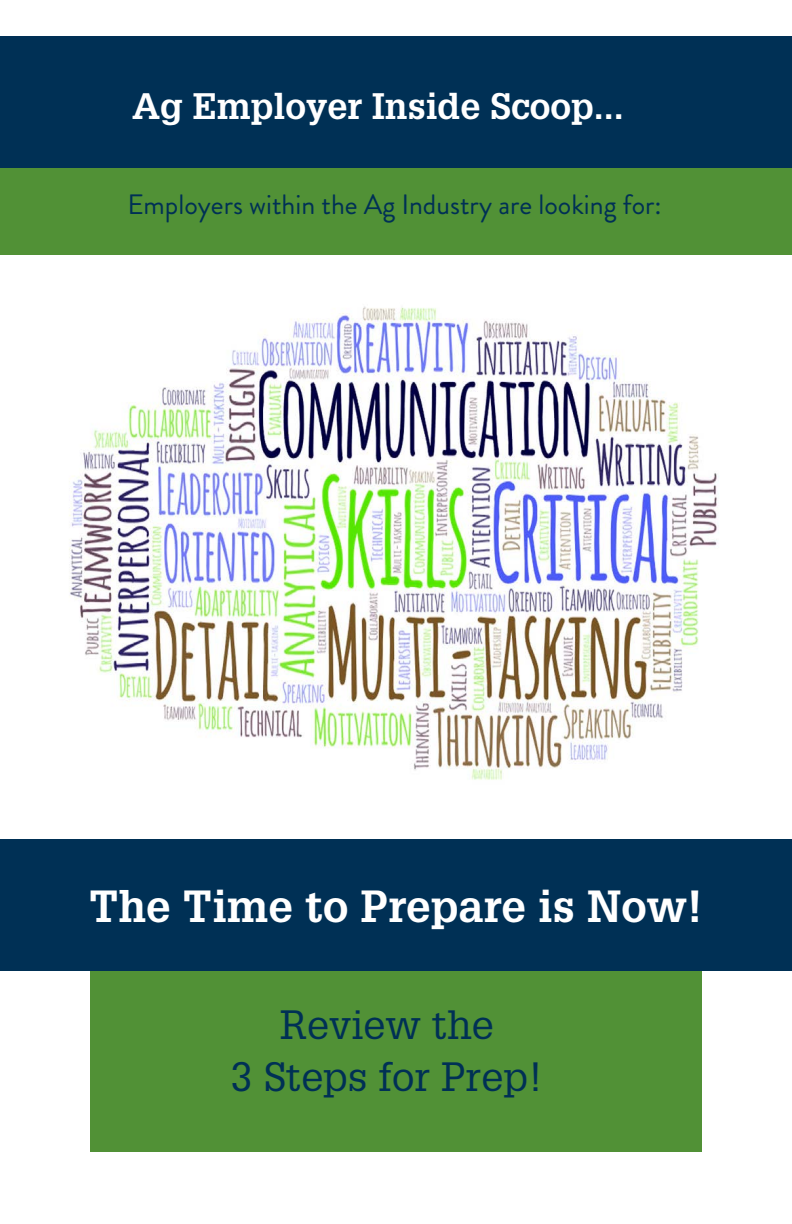
<style>
.page{position:relative;width:792px;height:1224px;background:#fff}
.page>*{position:absolute;margin:0;border:0;box-sizing:border-box;transform-origin:0 0}
.t1{font:700 44px "Glypha";color:#fff}
.t2{font:40px/52px "Glypha";color:#003055;text-align:center}
.t3{font:700 36px "Glypha";color:#fff}
.t4{font:28px "Brandon Grotesque";color:#003055}
</style>
<div class="page">
<div style="left:0;top:167px;width:792px;height:88px;background:#519136"></div>
<div style="left:90px;top:960px;width:612px;height:192px;background:#519136"></div>
<div style="left:0;top:36px;width:792px;height:131px;background:#003055"></div>
<div style="left:0;top:840px;width:792px;height:131px;background:#003055"></div>
<img style="left:69px;top:306px;width:650px;height:474px">
<p class="t3" style="left:132px;top:83px;width:493px">Ag Employer Inside Scoop...</p>
<p class="t4" style="left:127px;top:185px;width:536px">Employers within the Ag Industry are looking for:</p>
<h1 class="t1" style="left:89px;top:880px;width:614px">The Time to Prepare is Now!</h1>
<h2 class="t2" style="left:231px;top:998px;width:314px">Review the<br>3 Steps for Prep!</h2>
</div>
